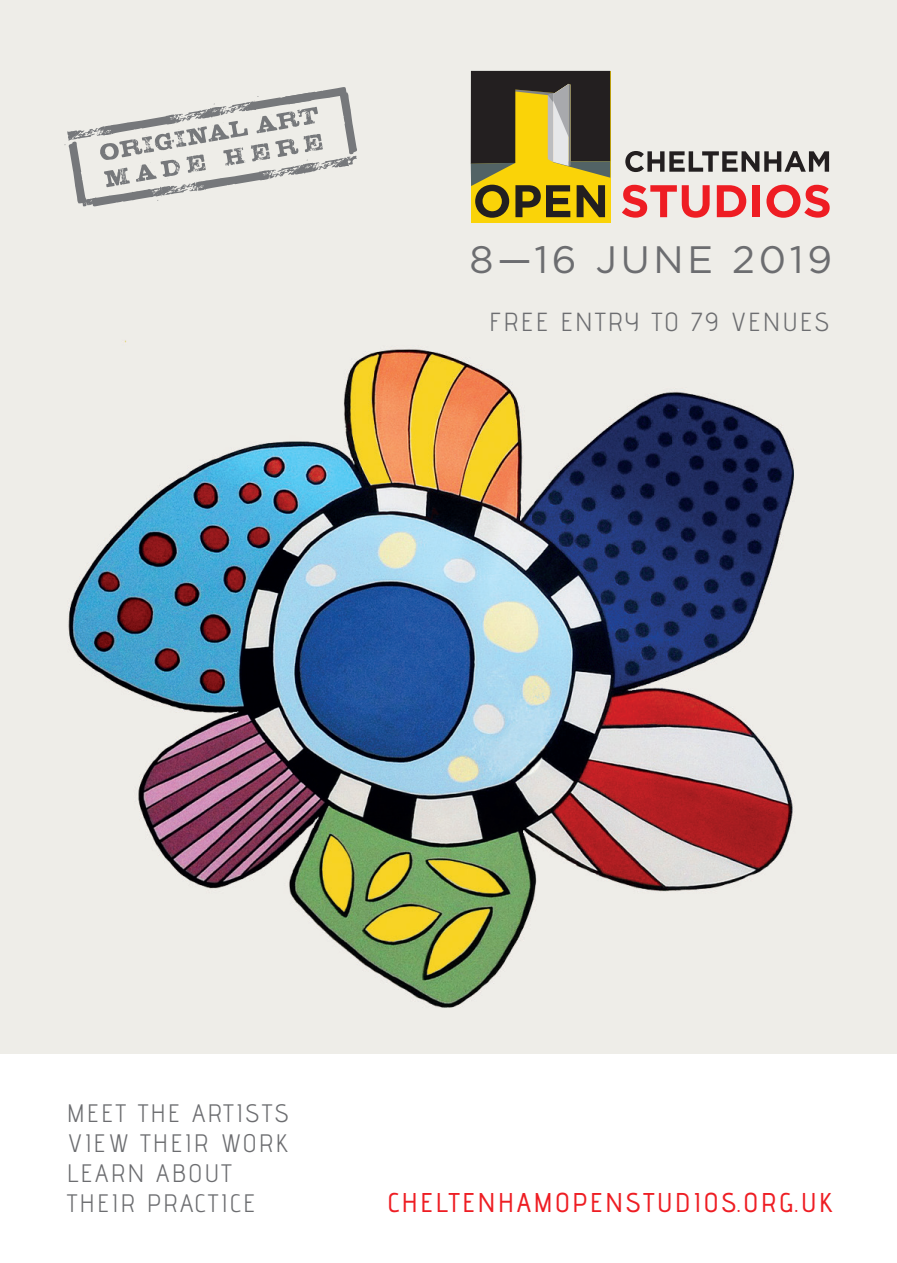
<style>
.page{position:relative;width:897px;height:1263px;background:#fff}
.page>*{position:absolute;margin:0;border:0;box-sizing:border-box;transform-origin:0 0}
.t1{font:38.17px "Gotham";letter-spacing:.1em;color:#6c6d70}
.t2{font:500 27.15px "Advent Pro";letter-spacing:.1em;color:#ee1d23}
.t3{font:26.1px "Advent Pro";letter-spacing:.1em;color:#6c6d70}
.t4{font:25.28px/30.3px "Advent Pro";letter-spacing:.1em;color:#6c6d70}
</style>
<div class="page">
<div style="left:0;top:0;width:896px;height:1053px;background:#eeede8"></div>
<img style="left:68px;top:340px;width:726px;height:668px">
<div style="left:470px;top:71px;width:140px;height:151px;background:#fad308"></div>
<svg style="left:470px;top:71px;width:140px;height:147px"></svg>
<svg style="left:622px;top:185px;width:87px;height:33px"></svg>
<svg style="left:716px;top:185px;width:30px;height:32px"></svg>
<div style="left:752px;top:185px;width:7px;height:32px;background:#ee1d23"></div>
<svg style="left:766px;top:185px;width:63px;height:33px"></svg>
<svg style="left:625px;top:151px;width:203px;height:21px"></svg>
<svg style="left:64px;top:87px;width:293px;height:119px"></svg>
<h1 class="t1" style="left:469px;top:238px;width:364px">8—16 JUNE 2019</h1>
<p class="t3" style="left:489px;top:306px;width:341px">FREE ENTRY TO 79 VENUES</p>
<p class="t4" style="left:67px;top:1097px;width:223px">MEET THE ARTISTS<br>VIEW THEIR WORK<br>LEARN ABOUT<br>THEIR PRACTICE</p>
<p class="t2" style="left:387px;top:1185px;width:446px">CHELTENHAMOPENSTUDIOS.ORG.UK</p>
</div>
